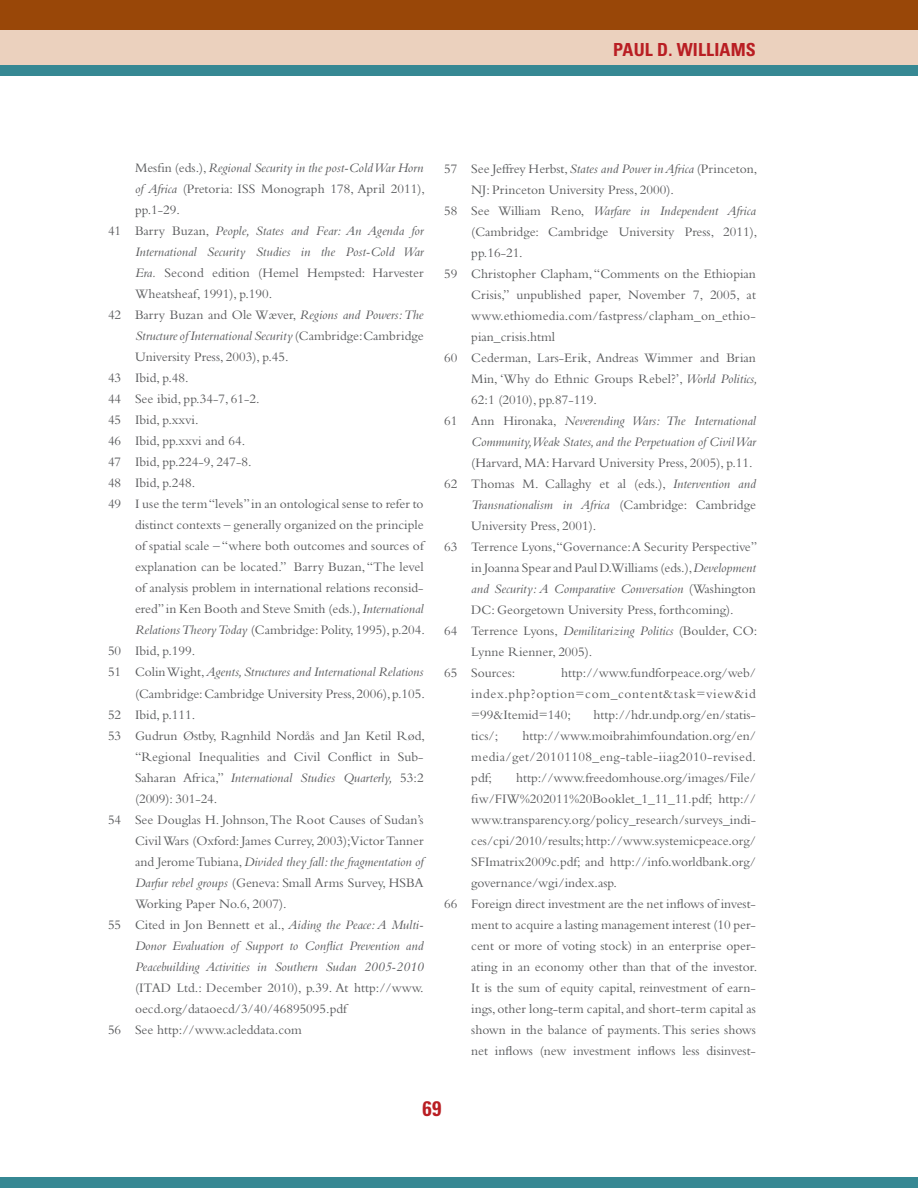
<style>
.page{position:relative;width:918px;height:1188px;background:#fff}
.page>*{position:absolute;margin:0;border:0;box-sizing:border-box;transform-origin:0 0}
.t1{font:700 condensed 21px "Univers";color:#b91e23}
.t2{font:700 condensed 18px "Univers";letter-spacing:.01em;color:#b91e23}
.t3{font:13.5px/21px "Bembo";color:#58595b;text-align:justify}
.t4{font:italic 13.5px "Bembo";color:#58595b}
.s1{font-style:normal}
.s2{font-style:italic}
</style>
<div class="page">
<div style="left:0;top:24px;width:918px;height:47px;background:#ebd1be"></div>
<div style="left:0;top:66px;width:918px;height:10px;background:#368893"></div>
<div style="left:0;top:0;width:918px;height:29px;background:#994708"></div>
<div style="left:0;top:1178px;width:918px;height:10px;background:#368893"></div>
<h2 class="t2" style="left:613px;top:38px;width:144px">PAUL D. WILLIAMS</h2>
<p class="t4" style="left:135px;top:160px;width:290px"><span class="s1">Mesfin (eds.),</span> Regional Security in the post-Cold War Horn</p>
<p class="t3" style="left:135px;top:178px;width:291px"><span class="s2">of Africa</span> (Pretoria: ISS Monograph 178, April 2011),</p>
<p class="t3" style="left:135px;top:199px;width:46px">pp.1-29.</p>
<p class="t4" style="left:108px;top:223px;width:317px"><span class="s1">41 Barry Buzan,</span> People, States and Fear: An Agenda for</p>
<p class="t4" style="left:135px;top:244px;width:290px">International Security Studies in the Post-Cold War</p>
<p class="t3" style="left:135px;top:262px;width:290px"><span class="s2">Era.</span> Second edition (Hemel Hempsted: Harvester</p>
<p class="t3" style="left:135px;top:283px;width:139px">Wheatsheaf, 1991), p.190.</p>
<p class="t3" style="left:108px;top:304px;width:317px">42 Barry Buzan and Ole Wæver, <span class="s2">Regions and Powers: The</span></p>
<p class="t4" style="left:135px;top:328px;width:290px">Structure of International Security <span class="s1">(Cambridge: Cambridge</span></p>
<p class="t3" style="left:135px;top:346px;width:155px">University Press, 2003), p.45.</p>
<p class="t3" style="left:108px;top:367px;width:82px">43 Ibid, p.48.</p>
<p class="t3" style="left:108px;top:388px;width:153px">44 See ibid, pp.34-7, 61-2.</p>
<p class="t3" style="left:108px;top:409px;width:92px">45 Ibid, p.xxvi.</p>
<p class="t3" style="left:108px;top:430px;width:139px">46 Ibid, pp.xxvi and 64.</p>
<p class="t3" style="left:108px;top:451px;width:145px">47 Ibid, pp.224-9, 247-8.</p>
<p class="t3" style="left:108px;top:472px;width:89px">48 Ibid, p.248.</p>
<p class="t3" style="left:108px;top:493px;width:317px">49 I use the term “levels” in an ontological sense to refer to</p>
<p class="t3" style="left:135px;top:514px;width:290px">distinct contexts – generally organized on the principle</p>
<p class="t3" style="left:135px;top:535px;width:290px">of spatial scale – “where both outcomes and sources of</p>
<p class="t3" style="left:135px;top:556px;width:290px">explanation can be located.” Barry Buzan, “The level</p>
<p class="t3" style="left:135px;top:577px;width:290px">of analysis problem in international relations reconsid-</p>
<p class="t3" style="left:135px;top:599px;width:290px">ered” in Ken Booth and Steve Smith (eds.), <span class="s2">International</span></p>
<p class="t3" style="left:135px;top:620px;width:291px"><span class="s2">Relations Theory Today</span> (Cambridge: Polity, 1995), p.204.</p>
<p class="t3" style="left:108px;top:641px;width:89px">50 Ibid, p.199.</p>
<p class="t4" style="left:108px;top:664px;width:317px"><span class="s1">51 Colin Wight,</span> Agents, Structures and International Relations</p>
<p class="t3" style="left:135px;top:683px;width:292px">(Cambridge: Cambridge University Press, 2006), p.105.</p>
<p class="t3" style="left:108px;top:704px;width:89px">52 Ibid, p.111.</p>
<p class="t3" style="left:108px;top:725px;width:319px">53 Gudrun Østby, Ragnhild Nordås and Jan Ketil Rød,</p>
<p class="t3" style="left:135px;top:746px;width:290px">“Regional Inequalities and Civil Conflict in Sub-</p>
<p class="t4" style="left:135px;top:769px;width:290px"><span class="s1">Saharan Africa,”</span> International Studies Quarterly, <span class="s1">53:2</span></p>
<p class="t3" style="left:135px;top:788px;width:84px">(2009): 301-24.</p>
<p class="t3" style="left:108px;top:809px;width:317px">54 See Douglas H. Johnson, The Root Causes of Sudan’s</p>
<p class="t3" style="left:135px;top:830px;width:290px">Civil Wars (Oxford: James Currey, 2003);Victor Tanner</p>
<p class="t4" style="left:135px;top:853px;width:290px"><span class="s1">and Jerome Tubiana,</span> Divided they fall: the fragmentation of</p>
<p class="t3" style="left:135px;top:872px;width:290px"><span class="s2">Darfur rebel groups</span> (Geneva: Small Arms Survey, HSBA</p>
<p class="t3" style="left:135px;top:893px;width:153px">Working Paper No.6, 2007).</p>
<p class="t3" style="left:108px;top:914px;width:317px">55 Cited in Jon Bennett et al., <span class="s2">Aiding the Peace: A Multi-</span></p>
<p class="t4" style="left:135px;top:937px;width:290px">Donor Evaluation of Support to Conflict Prevention and</p>
<p class="t4" style="left:135px;top:958px;width:290px">Peacebuilding Activities in Southern Sudan 2005-2010</p>
<p class="t3" style="left:135px;top:977px;width:290px">(ITAD Ltd.: December 2010), p.39. At http://www.</p>
<p class="t3" style="left:135px;top:998px;width:213px">oecd.org/dataoecd/3/40/46895095.pdf</p>
<p class="t3" style="left:108px;top:1019px;width:195px">56 See http://www.acleddata.com</p>
<p class="t3" style="left:444px;top:158px;width:315px">57 See Jeffrey Herbst, <span class="s2">States and Power in Africa</span> (Princeton,</p>
<p class="t3" style="left:471px;top:179px;width:204px">NJ: Princeton University Press, 2000).</p>
<p class="t4" style="left:444px;top:202px;width:313px"><span class="s1">58 See William Reno,</span> Warfare in Independent Africa</p>
<p class="t3" style="left:471px;top:221px;width:288px">(Cambridge: Cambridge University Press, 2011),</p>
<p class="t3" style="left:471px;top:242px;width:53px">pp.16-21.</p>
<p class="t3" style="left:444px;top:263px;width:313px">59 Christopher Clapham, “Comments on the Ethiopian</p>
<p class="t3" style="left:471px;top:284px;width:286px">Crisis,” unpublished paper, November 7, 2005, at</p>
<p class="t3" style="left:471px;top:305px;width:286px">www.ethiomedia.com/fastpress/clapham_on_ethio-</p>
<p class="t3" style="left:471px;top:326px;width:85px">pian_crisis.html</p>
<p class="t3" style="left:444px;top:347px;width:313px">60 Cederman, Lars-Erik, Andreas Wimmer and Brian</p>
<p class="t3" style="left:471px;top:368px;width:288px">Min, ‘Why do Ethnic Groups Rebel?’, <span class="s2">World Politics,</span></p>
<p class="t3" style="left:471px;top:389px;width:127px">62:1 (2010), pp.87-119.</p>
<p class="t4" style="left:444px;top:413px;width:313px"><span class="s1">61 Ann Hironaka,</span> Neverending Wars: The International</p>
<p class="t4" style="left:471px;top:434px;width:286px">Community, Weak States, and the Perpetuation of Civil War</p>
<p class="t3" style="left:471px;top:452px;width:283px">(Harvard, MA: Harvard University Press, 2005), p.11.</p>
<p class="t3" style="left:444px;top:473px;width:313px">62 Thomas M. Callaghy et al (eds.), <span class="s2">Intervention and</span></p>
<p class="t4" style="left:471px;top:497px;width:286px">Transnationalism in Africa <span class="s1">(Cambridge: Cambridge</span></p>
<p class="t3" style="left:471px;top:515px;width:127px">University Press, 2001).</p>
<p class="t3" style="left:444px;top:536px;width:315px">63 Terrence Lyons,“Governance: A Security Perspective”</p>
<p class="t3" style="left:471px;top:557px;width:286px">in Joanna Spear and Paul D.Williams (eds.), <span class="s2">Development</span></p>
<p class="t4" style="left:471px;top:581px;width:286px">and Security: A Comparative Conversation <span class="s1">(Washington</span></p>
<p class="t3" style="left:471px;top:599px;width:264px">DC: Georgetown University Press, forthcoming).</p>
<p class="t3" style="left:444px;top:620px;width:315px">64 Terrence Lyons, <span class="s2">Demilitarizing Politics</span> (Boulder, CO:</p>
<p class="t3" style="left:471px;top:641px;width:123px">Lynne Rienner, 2005).</p>
<p class="t3" style="left:444px;top:662px;width:73px">65 Sources:</p>
<p class="t3" style="left:471px;top:662px;width:286px;text-indent:90px">http://www.fundforpeace.org/web/ index.php?option=com_content&amp;task=view&amp;id =99&amp;Itemid=140;</p>
<p class="t3" style="left:594px;top:704px;width:164px">http://hdr.undp.org/en/statis-</p>
<p class="t3" style="left:471px;top:725px;width:286px;text-indent:51px">http://www.moibrahimfoundation.org/en/ media/get/20101108_eng-table-iiag2010-revised. pdf;</p>
<p class="t3" style="left:471px;top:725px;width:28px">tics/;</p>
<p class="t3" style="left:516px;top:767px;width:241px">http://www.freedomhouse.org/images/File/</p>
<p class="t3" style="left:471px;top:788px;width:286px">fiw/FIW%202011%20Booklet_1_11_11.pdf; http://</p>
<p class="t3" style="left:471px;top:809px;width:286px">www.transparency.org/policy_research/surveys_indi-</p>
<p class="t3" style="left:471px;top:830px;width:286px">ces/cpi/2010/results; http://www.systemicpeace.org/</p>
<p class="t3" style="left:471px;top:851px;width:286px">SFImatrix2009c.pdf; and http://info.worldbank.org/</p>
<p class="t3" style="left:471px;top:872px;width:147px">governance/wgi/index.asp.</p>
<p class="t3" style="left:444px;top:893px;width:313px">66 Foreign direct investment are the net inflows of invest-</p>
<p class="t3" style="left:471px;top:914px;width:286px">ment to acquire a lasting management interest (10 per-</p>
<p class="t3" style="left:471px;top:935px;width:286px">cent or more of voting stock) in an enterprise oper-</p>
<p class="t3" style="left:471px;top:956px;width:288px">ating in an economy other than that of the investor.</p>
<p class="t3" style="left:471px;top:977px;width:286px">It is the sum of equity capital, reinvestment of earn-</p>
<p class="t3" style="left:471px;top:998px;width:286px">ings, other long-term capital, and short-term capital as</p>
<p class="t3" style="left:471px;top:1019px;width:286px">shown in the balance of payments. This series shows</p>
<p class="t3" style="left:471px;top:1040px;width:286px">net inflows (new investment inflows less disinvest-</p>
<p class="t1" style="left:422px;top:1095px;width:21px">69</p>
</div>
